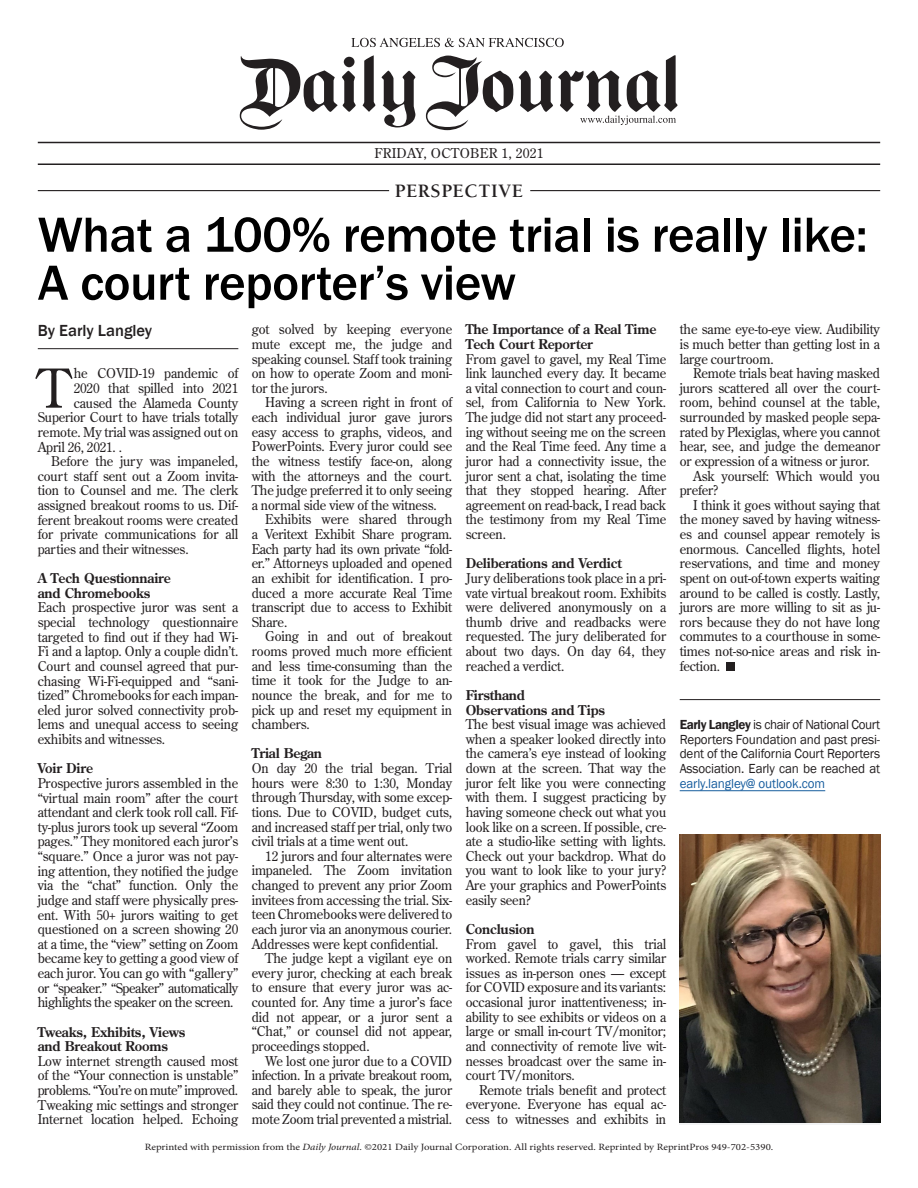
<style>
.page{position:relative;width:918px;height:1188px;background:#fff}
.page>*{position:absolute;margin:0;border:0;box-sizing:border-box;transform-origin:0 0}
.t1{font:53.4px "Century Old Style Std";color:#231f20}
.t2{font:500 51px/48px "Franklin Gothic";letter-spacing:-.01em;color:#000}
.t3{font:700 19.5px "Berkeley";letter-spacing:.03em;color:#231f20}
.t4{font:500 16.5px "Franklin Gothic";color:#231f20}
.t5{font:13.5px/14.7px "Century Old Style Std";letter-spacing:-.01em;color:#231f20;text-align:justify}
.t6{font:700 13.5px/14.7px "Century Old Style Std";letter-spacing:-.01em;color:#231f20}
.t7{font:13.5px/14.7px "Franklin Gothic";letter-spacing:-.01em;color:#231f20;text-align:justify}
.t8{font:13.5px "Century Old Style Std";letter-spacing:.02em;color:#231f20}
.t9{font:9.6px "Minion Pro";color:#231f20;scale:1.12 1}
.s1{font-weight:600}
.s2{color:#175d9e}
.s3{font-style:italic}
</style>
<div class="page">
<hr style="left:680px;top:790px;width:145px;height:1px;background:#175d9e">
<div style="left:726px;top:663px;width:9px;height:8px;background:#231f20"></div>
<hr style="left:680px;top:699px;width:200px;height:1px;background:#231f20">
<hr style="left:38px;top:348px;width:200px;height:1px;background:#231f20">
<img style="left:680px;top:834px;width:200px;height:288px">
<svg style="left:351px;top:38px;width:213px;height:9px"></svg>
<svg style="left:363px;top:55px;width:12px;height:57px"></svg>
<svg style="left:240px;top:56px;width:116px;height:74px"></svg>
<svg style="left:382px;top:71px;width:33px;height:56px"></svg>
<svg style="left:426px;top:56px;width:87px;height:74px"></svg>
<svg style="left:519px;top:55px;width:159px;height:70px"></svg>
<hr style="left:38px;top:142px;width:842px;height:1px;background:#231f20">
<hr style="left:38px;top:164px;width:842px;height:1px;background:#231f20">
<hr style="left:530px;top:190px;width:350px;height:1px;background:#231f20">
<hr style="left:38px;top:190px;width:351px;height:1px;background:#231f20">
<p class="t8" style="left:374px;top:145px;width:171px">FRIDAY, OCTOBER 1, 2021</p>
<p class="t3" style="left:395px;top:180px;width:130px">PERSPECTIVE</p>
<p class="t2" style="left:38px;top:211px;width:832px">What a 100% remote trial is really like:<br>A court reporter’s view</p>
<p class="t4" style="left:38px;top:320px;width:116px">By Early Langley</p>
<p class="t1" style="left:37px;top:354px;width:34px">T</p>
<p class="t5" style="left:74px;top:366px;width:166px">he COVID-19 pandemic of</p>
<p class="t5" style="left:74px;top:381px;width:166px">2020 that spilled into 2021</p>
<p class="t5" style="left:74px;top:395px;width:166px">caused the Alameda County</p>
<p class="t5" style="left:38px;top:410px;width:202px">Superior Court to have trials totally</p>
<p class="t5" style="left:38px;top:424px;width:202px">remote. My trial was assigned out on</p>
<p class="t5" style="left:38px;top:439px;width:86px">April 26, 2021. .</p>
<p class="t5" style="left:38px;top:454px;width:202px;text-indent:14px">Before the jury was impaneled, court staff sent out a Zoom invita&shy;tion to Counsel and me. The clerk assigned breakout rooms to us. Dif&shy;ferent breakout rooms were created for private communications for all parties and their witnesses.</p>
<p class="t6" style="left:38px;top:571px;width:135px">A Tech Questionnaire and Chromebooks</p>
<p class="t5" style="left:38px;top:600px;width:202px">Each prospective juror was sent a special technology questionnaire targeted to find out if they had Wi-Fi and a laptop. Only a couple didn’t.<br>Court and counsel agreed that pur&shy;chasing Wi-Fi-equipped and “sani&shy;tized” Chromebooks for each impan&shy;eled juror solved connectivity prob&shy;lems and unequal access to seeing exhibits and witnesses.</p>
<p class="t6" style="left:38px;top:761px;width:57px">Voir Dire</p>
<p class="t5" style="left:38px;top:775px;width:202px">Prospective jurors assembled in the “virtual main room” after the court attendant and clerk took roll call. Fif&shy;ty-plus jurors took up several “Zoom pages.” They monitored each juror’s “square.” Once a juror was not pay&shy;ing attention, they notified the judge via the “chat” function. Only the judge and staff were physically pres&shy;ent. With 50+ jurors waiting to get questioned on a screen showing 20 at a time, the “view” setting on Zoom became key to getting a good view of each juror. You can go with “gallery” or “speaker.” “Speaker” automatically highlights the speaker on the screen.</p>
<p class="t6" style="left:38px;top:1024px;width:149px">Tweaks, Exhibits, Views and Breakout Rooms</p>
<p class="t5" style="left:38px;top:1053px;width:202px">Low internet strength caused most of the “Your connection is unstable” problems. “You’re on mute” improved.<br>Tweaking mic settings and stronger Internet location helped. Echoing</p>
<p class="t5" style="left:252px;top:322px;width:202px">got solved by keeping everyone mute except me, the judge and speaking counsel. Staff took training on how to operate Zoom and moni&shy;tor the jurors.</p>
<p class="t5" style="left:252px;top:395px;width:202px;text-indent:14px">Having a screen right in front of each individual juror gave jurors easy access to graphs, videos, and PowerPoints. Every juror could see the witness testify face-on, along with the attorneys and the court.<br>The judge preferred it to only seeing a normal side view of the witness.</p>
<p class="t5" style="left:252px;top:512px;width:202px;text-indent:14px">Exhibits were shared through a Veritext Exhibit Share program.<br>Each party had its own private “fold&shy;er.” Attorneys uploaded and opened an exhibit for identification. I pro&shy;duced a more accurate Real Time transcript due to access to Exhibit Share.</p>
<p class="t5" style="left:252px;top:629px;width:202px;text-indent:14px">Going in and out of breakout rooms proved much more efficient and less time-consuming than the time it took for the Judge to an&shy;nounce the break, and for me to pick up and reset my equipment in chambers.</p>
<p class="t6" style="left:252px;top:746px;width:72px">Trial Began</p>
<p class="t5" style="left:252px;top:761px;width:202px">On day 20 the trial began. Trial hours were 8:30 to 1:30, Monday through Thursday, with some excep&shy;tions. Due to COVID, budget cuts, and increased staff per trial, only two civil trials at a time went out.</p>
<p class="t5" style="left:252px;top:848px;width:202px;text-indent:14px">12 jurors and four alternates were impaneled. The Zoom invitation changed to prevent any prior Zoom invitees from accessing the trial. Six&shy;teen Chromebooks were delivered to each juror via an anonymous courier.<br>Addresses were kept confidential.</p>
<p class="t5" style="left:252px;top:951px;width:202px;text-indent:14px">The judge kept a vigilant eye on every juror, checking at each break to ensure that every juror was ac&shy;counted for. Any time a juror’s face did not appear, or a juror sent a “Chat,” or counsel did not appear, proceedings stopped.</p>
<p class="t5" style="left:252px;top:1053px;width:202px;text-indent:14px">We lost one juror due to a COVID infection. In a private breakout room, and barely able to speak, the juror said they could not continue. The re&shy;mote Zoom trial prevented a mistrial.</p>
<p class="t6" style="left:466px;top:322px;width:192px">The Importance of a Real Time<br>Tech Court Reporter</p>
<p class="t5" style="left:466px;top:351px;width:202px">From gavel to gavel, my Real Time link launched every day. It became a vital connection to court and coun&shy;sel, from California to New York.<br>The judge did not start any proceed&shy;ing without seeing me on the screen and the Real Time feed. Any time a juror had a connectivity issue, the juror sent a chat, isolating the time that they stopped hearing. After agreement on read-back, I read back the testimony from my Real Time screen.</p>
<p class="t6" style="left:466px;top:556px;width:158px">Deliberations and Verdict</p>
<p class="t5" style="left:466px;top:571px;width:202px">Jury deliberations took place in a pri&shy;vate virtual breakout room. Exhibits were delivered anonymously on a thumb drive and readbacks were requested. The jury deliberated for about two days. On day 64, they reached a verdict.</p>
<p class="t6" style="left:466px;top:687px;width:141px">Firsthand<br>Observations and Tips</p>
<p class="t5" style="left:466px;top:717px;width:202px">The best visual image was achieved when a speaker looked directly into the camera’s eye instead of looking down at the screen. That way the juror felt like you were connecting with them. I suggest practicing by having someone check out what you look like on a screen. If possible, cre&shy;ate a studio-like setting with lights.<br>Check out your backdrop. What do you want to look like to your jury?<br>Are your graphics and PowerPoints easily seen?</p>
<p class="t6" style="left:466px;top:921px;width:70px">Conclusion</p>
<p class="t5" style="left:466px;top:936px;width:202px">From gavel to gavel, this trial worked. Remote trials carry similar issues as in-person ones — except for COVID exposure and its variants: occasional juror inattentiveness; in&shy;ability to see exhibits or videos on a large or small in-court TV/monitor; and connectivity of remote live wit&shy;nesses broadcast over the same in&shy;court TV/monitors.</p>
<p class="t5" style="left:466px;top:1082px;width:202px;text-indent:14px">Remote trials benefit and protect everyone. Everyone has equal ac&shy;cess to witnesses and exhibits in</p>
<p class="t5" style="left:680px;top:322px;width:202px">the same eye-to-eye view. Audibility is much better than getting lost in a large courtroom.</p>
<p class="t5" style="left:680px;top:366px;width:202px;text-indent:14px">Remote trials beat having masked jurors scattered all over the court&shy;room, behind counsel at the table, surrounded by masked people sepa&shy;rated by Plexiglas, where you cannot hear, see, and judge the demeanor or expression of a witness or juror.</p>
<p class="t5" style="left:680px;top:468px;width:202px;text-indent:14px">Ask yourself: Which would you prefer?</p>
<p class="t5" style="left:680px;top:497px;width:202px;text-indent:14px">I think it goes without saying that the money saved by having witness&shy;es and counsel appear remotely is enormous. Cancelled flights, hotel reservations, and time and money spent on out-of-town experts waiting around to be called is costly. Lastly, jurors are more willing to sit as ju&shy;rors because they do not have long commutes to a courthouse in some&shy;times not-so-nice areas and risk in&shy;fection.</p>
<p class="t7" style="left:680px;top:718px;width:202px"><span class="s1">Early Langley</span> is chair of National Court Reporters Foundation and past presi&shy;dent of the California Court Reporters Association. Early can be reached at <span class="s2">early.langley@ outlook.com</span></p>
<p class="t9" style="left:145px;top:1141px;width:563px">Reprinted with permission from the <span class="s3">Daily Journal</span>. ©2021 Daily Journal Corporation. All rights reserved. Reprinted by ReprintPros 949-702-5390.</p>
</div>
